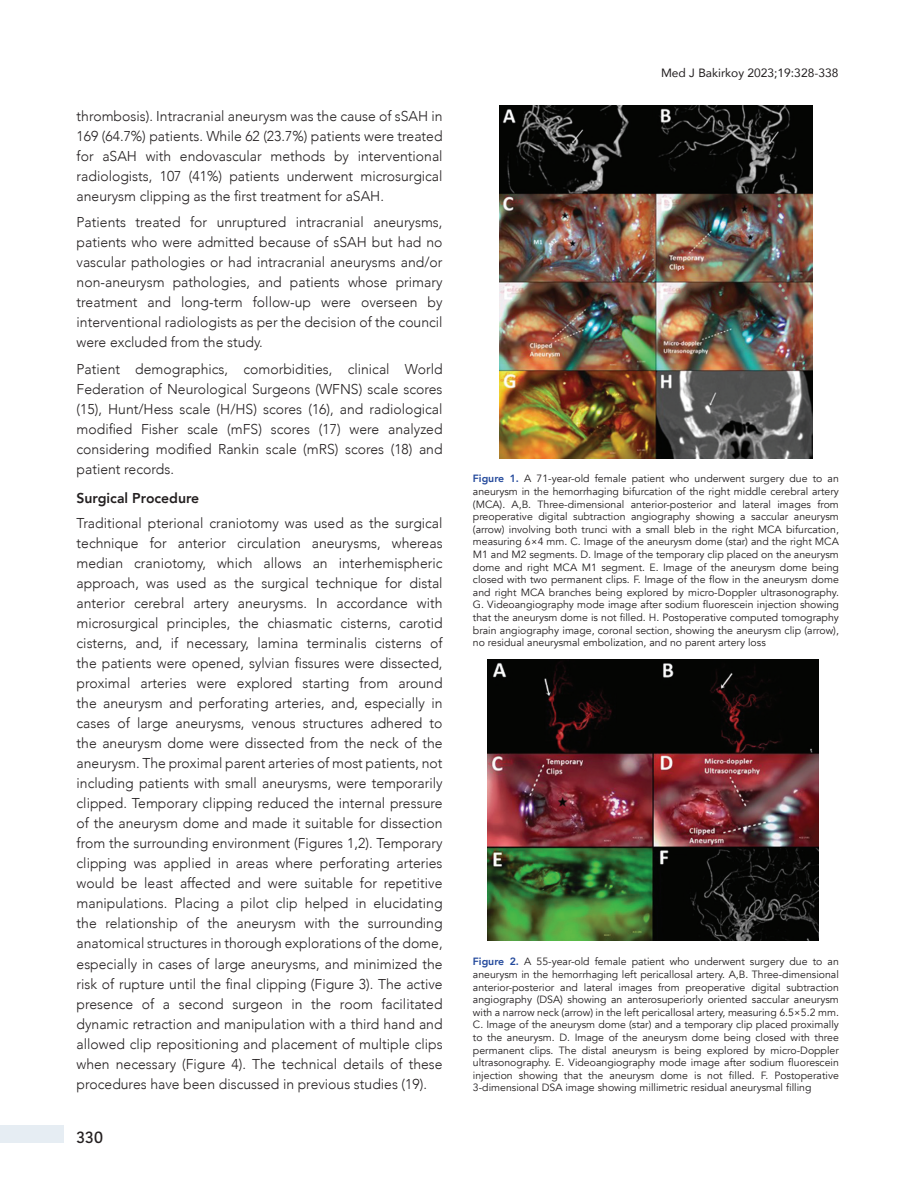
<style>
.page{position:relative;width:915px;height:1191px;background:#fff}
.page>*{position:absolute;margin:0;border:0;box-sizing:border-box;transform-origin:0 0}
.t1{font:500 16.5px "Kohinoor Devanagari";color:#231f20}
.t2{font:300 14.25px/20.1px "Avenir";color:#231f20;text-align:justify}
.t3{font:800 14.25px "Avenir";color:#231f20}
.t4{font:12px "Avenir";color:#231f20}
.t5{font:10.5px/12.6px "Avenir";color:#231f20;text-align:justify}
.s1{font-weight:800;color:#22489b}
</style>
<div class="page">
<div style="left:0;top:1125px;width:64px;height:17px;background:#e6edf3"></div>
<img style="left:499px;top:106px;width:313px;height:352px">
<img style="left:487px;top:660px;width:331px;height:280px">
<p class="t2" style="left:77px;top:106px;width:367px">thrombosis). Intracranial aneurysm was the cause of sSAH in 169 (64.7%) patients. While 62 (23.7%) patients were treated for aSAH with endovascular methods by interventional radiologists, 107 (41%) patients underwent microsurgical aneurysm clipping as the first treatment for aSAH.</p>
<p class="t2" style="left:77px;top:212px;width:367px">Patients treated for unruptured intracranial aneurysms, patients who were admitted because of sSAH but had no vascular pathologies or had intracranial aneurysms and/or non-aneurysm pathologies, and patients whose primary treatment and long-term follow-up were overseen by interventional radiologists as per the decision of the council were excluded from the study.</p>
<p class="t2" style="left:77px;top:359px;width:367px">Patient demographics, comorbidities, clinical World Federation of Neurological Surgeons (WFNS) scale scores (15), Hunt/Hess scale (H/HS) scores (16), and radiological modified Fisher scale (mFS) scores (17) were analyzed considering modified Rankin scale (mRS) scores (18) and patient records.</p>
<p class="t3" style="left:77px;top:487px;width:124px">Surgical Procedure</p>
<p class="t2" style="left:77px;top:512px;width:367px">Traditional pterional craniotomy was used as the surgical technique for anterior circulation aneurysms, whereas median craniotomy, which allows an interhemispheric approach, was used as the surgical technique for distal anterior cerebral artery aneurysms. In accordance with microsurgical principles, the chiasmatic cisterns, carotid cisterns, and, if necessary, lamina terminalis cisterns of the patients were opened, sylvian fissures were dissected, proximal arteries were explored starting from around the aneurysm and perforating arteries, and, especially in cases of large aneurysms, venous structures adhered to the aneurysm dome were dissected from the neck of the aneurysm. The proximal parent arteries of most patients, not including patients with small aneurysms, were temporarily clipped. Temporary clipping reduced the internal pressure of the aneurysm dome and made it suitable for dissection from the surrounding environment (Figures 1,2). Temporary clipping was applied in areas where perforating arteries would be least affected and were suitable for repetitive manipulations. Placing a pilot clip helped in elucidating the relationship of the aneurysm with the surrounding anatomical structures in thorough explorations of the dome, especially in cases of large aneurysms, and minimized the risk of rupture until the final clipping (Figure 3). The active presence of a second surgeon in the room facilitated dynamic retraction and manipulation with a third hand and allowed clip repositioning and placement of multiple clips when necessary (Figure 4). The technical details of these procedures have been discussed in previous studies (19).</p>
<p class="t1" style="left:77px;top:1127px;width:28px">330</p>
<p class="t4" style="left:660px;top:64px;width:179px">Med J Bakirkoy 2023;19:328-338</p>
<p class="t5" style="left:473px;top:472px;width:367px"><span class="s1">Figure 1.</span> A 71-year-old female patient who underwent surgery due to an aneurysm in the hemorrhaging bifurcation of the right middle cerebral artery (MCA). A,B. Three-dimensional anterior-posterior and lateral images from preoperative digital subtraction angiography showing a saccular aneurysm (arrow) involving both trunci with a small bleb in the right MCA bifurcation, measuring 6×4 mm. C. Image of the aneurysm dome (star) and the right MCA M1 and M2 segments. D. Image of the temporary clip placed on the aneurysm dome and right MCA M1 segment. E. Image of the aneurysm dome being closed with two permanent clips. F. Image of the flow in the aneurysm dome and right MCA branches being explored by micro-Doppler ultrasonography.<br>G. Videoangiography mode image after sodium fluorescein injection showing that the aneurysm dome is not filled. H. Postoperative computed tomography brain angiography image, coronal section, showing the aneurysm clip (arrow), no residual aneurysmal embolization, and no parent artery loss</p>
<p class="t5" style="left:473px;top:955px;width:367px"><span class="s1">Figure 2.</span> A 55-year-old female patient who underwent surgery due to an aneurysm in the hemorrhaging left pericallosal artery. A,B. Three-dimensional anterior-posterior and lateral images from preoperative digital subtraction angiography (DSA) showing an anterosuperiorly oriented saccular aneurysm with a narrow neck (arrow) in the left pericallosal artery, measuring 6.5×5.2 mm.<br>C. Image of the aneurysm dome (star) and a temporary clip placed proximally to the aneurysm. D. Image of the aneurysm dome being closed with three permanent clips. The distal aneurysm is being explored by micro-Doppler ultrasonography. E. Videoangiography mode image after sodium fluorescein injection showing that the aneurysm dome is not filled. F. Postoperative 3-dimensional DSA image showing millimetric residual aneurysmal filling</p>
</div>
